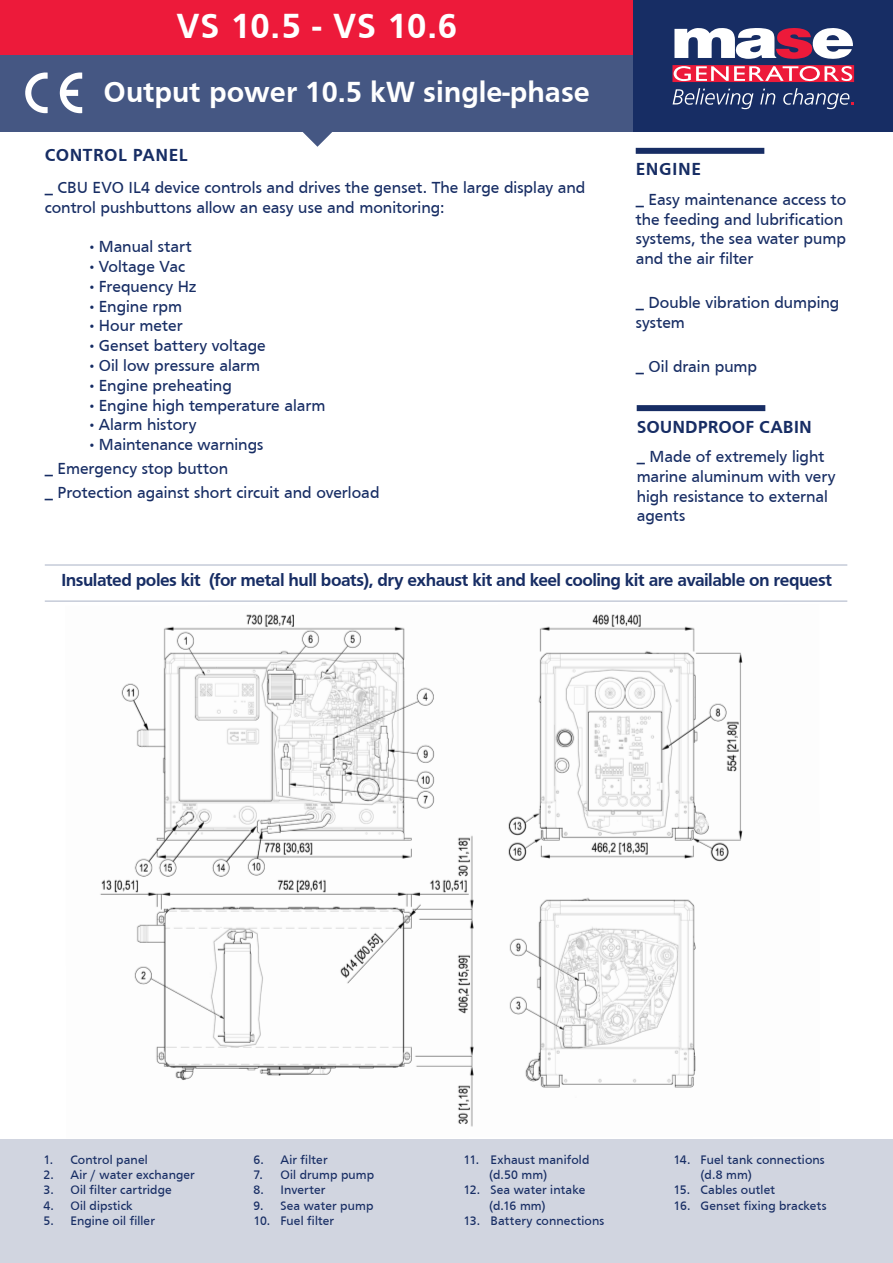
<style>
.page{position:relative;width:893px;height:1263px;background:#fff}
.page>*{position:absolute;margin:0;border:0;box-sizing:border-box;transform-origin:0 0}
._03_Modello_retro{font:700 36px "Frutiger";letter-spacing:.005em;color:#fff}
._03_Modello_retro-2{font:700 30px "Frutiger";color:#fff}
._03_Modello_retro-3{font:700 18px "Frutiger";letter-spacing:-.03em;color:#172d64}
._03_Modello_retro-4{font:700 18px "Frutiger";color:#172d64}
._03_Modello_retro-5{font:700 18px "Frutiger";letter-spacing:.025em;color:#172d64}
.t1{font:16.5px/19.8px "Frutiger";color:#172d64}
.t2{font:12.75px/15.3px "Frutiger";letter-spacing:.01em;color:#172d64}
</style>
<div class="page">
<div style="left:0;top:54px;width:636px;height:78px;background:#455783"></div>
<div style="left:0;top:0;width:634px;height:54px;background:#ed1a3a"></div>
<div style="left:634px;top:0;width:259px;height:132px;background:#172d64"></div>
<svg style="left:60px;top:73px;width:22px;height:40px"></svg>
<svg style="left:25px;top:73px;width:23px;height:41px"></svg>
<svg style="left:303px;top:132px;width:29px;height:15px"></svg>
<div style="left:636px;top:148px;width:128px;height:6px;background:#172d64"></div>
<svg style="left:674px;top:28px;width:179px;height:31px"></svg>
<svg style="left:672px;top:65px;width:182px;height:17px;background:#f05e74"></svg>
<svg style="left:673px;top:88px;width:80px;height:21px"></svg>
<svg style="left:760px;top:89px;width:15px;height:15px"></svg>
<svg style="left:783px;top:88px;width:71px;height:21px"></svg>
<hr style="left:45px;top:564px;width:802px;height:2px;background:#8b96b1">
<hr style="left:45px;top:600px;width:802px;height:2px;background:#8b96b1">
<div style="left:145px;top:1093px;width:528px;height:70px;background:linear-gradient(to right,#d1d5e0,#d1d5e0)"></div>
<div style="left:0;top:1140px;width:893px;height:123px;background:#d1d5e0"></div>
<div style="left:637px;top:405px;width:128px;height:6px;background:#172d64"></div>
<img style="left:100px;top:614px;width:643px;height:524px">
<p class="_03_Modello_retro" style="left:176px;top:5px;width:282px">VS 10.5 - VS 10.6</p>
<p class="_03_Modello_retro-2" style="left:104px;top:75px;width:488px">Output power 10.5 kW single-phase</p>
<p class="_03_Modello_retro-5" style="left:45px;top:144px;width:145px">CONTROL PANEL</p>
<p class="t1" style="left:45px;top:177px;width:542px">_ CBU EVO IL4 device controls and drives the genset. The large display and control pushbuttons allow an easy use and monitoring:</p>
<p class="t1" style="left:87px;top:237px;width:106px">•Manual start</p>
<p class="t1" style="left:87px;top:256px;width:99px">•Voltage Vac</p>
<p class="t1" style="left:87px;top:276px;width:111px">•Frequency Hz</p>
<p class="t1" style="left:87px;top:296px;width:96px">•Engine rpm</p>
<p class="t1" style="left:87px;top:316px;width:97px">•Hour meter</p>
<p class="t1" style="left:87px;top:336px;width:180px">•Genset battery voltage</p>
<p class="t1" style="left:87px;top:355px;width:174px">•Oil low pressure alarm</p>
<p class="t1" style="left:87px;top:375px;width:146px">•Engine preheating</p>
<p class="t1" style="left:87px;top:395px;width:240px">•Engine high temperature alarm</p>
<p class="t1" style="left:87px;top:415px;width:111px">•Alarm history</p>
<p class="t1" style="left:87px;top:435px;width:178px">•Maintenance warnings</p>
<p class="t1" style="left:45px;top:459px;width:185px">_ Emergency stop button</p>
<p class="t1" style="left:45px;top:483px;width:336px">_ Protection against short circuit and overload</p>
<p class="_03_Modello_retro-3" style="left:636px;top:159px;width:67px">ENGINE</p>
<p class="t1" style="left:636px;top:189px;width:212px">_ Easy maintenance access to the feeding and lubrification systems, the sea water pump and the air filter</p>
<p class="t1" style="left:636px;top:292px;width:205px">_ Double vibration dumping system</p>
<p class="t1" style="left:636px;top:356px;width:123px">_ Oil drain pump</p>
<p class="_03_Modello_retro-4" style="left:637px;top:416px;width:177px">SOUNDPROOF CABIN</p>
<p class="t1" style="left:637px;top:446px;width:200px">_ Made of extremely light marine aluminum with very high resistance to external agents</p>
<p class="_03_Modello_retro-3" style="left:61px;top:569px;width:772px">Insulated poles kit (for metal hull boats), dry exhaust kit and keel cooling kit are available on request</p>
<p class="t2" style="left:43px;top:1152px;width:106px">1. Control panel</p>
<p class="t2" style="left:43px;top:1167px;width:153px">2. Air / water exchanger</p>
<p class="t2" style="left:43px;top:1182px;width:130px">3. Oil filter cartridge</p>
<p class="t2" style="left:43px;top:1198px;width:91px">4. Oil dipstick</p>
<p class="t2" style="left:43px;top:1213px;width:113px">5. Engine oil filler</p>
<p class="t2" style="left:253px;top:1152px;width:76px">6. Air filter</p>
<p class="t2" style="left:253px;top:1167px;width:122px">7. Oil drump pump</p>
<p class="t2" style="left:253px;top:1182px;width:73px">8. Inverter</p>
<p class="t2" style="left:253px;top:1198px;width:121px">9. Sea water pump</p>
<p class="t2" style="left:253px;top:1213px;width:82px">10. Fuel filter</p>
<p class="t2" style="left:463px;top:1152px;width:127px">11. Exhaust manifold</p>
<p class="t2" style="left:489px;top:1167px;width:60px">(d.50 mm)</p>
<p class="t2" style="left:463px;top:1182px;width:123px">12. Sea water intake</p>
<p class="t2" style="left:489px;top:1198px;width:58px">(d.16 mm)</p>
<p class="t2" style="left:463px;top:1213px;width:142px">13. Battery connections</p>
<p class="t2" style="left:700px;top:1152px;width:126px;text-indent:-27px">14. Fuel tank connections (d.8 mm)</p>
<p class="t2" style="left:673px;top:1182px;width:103px">15. Cables outlet</p>
<p class="t2" style="left:673px;top:1198px;width:155px">16. Genset fixing brackets</p>
</div>
